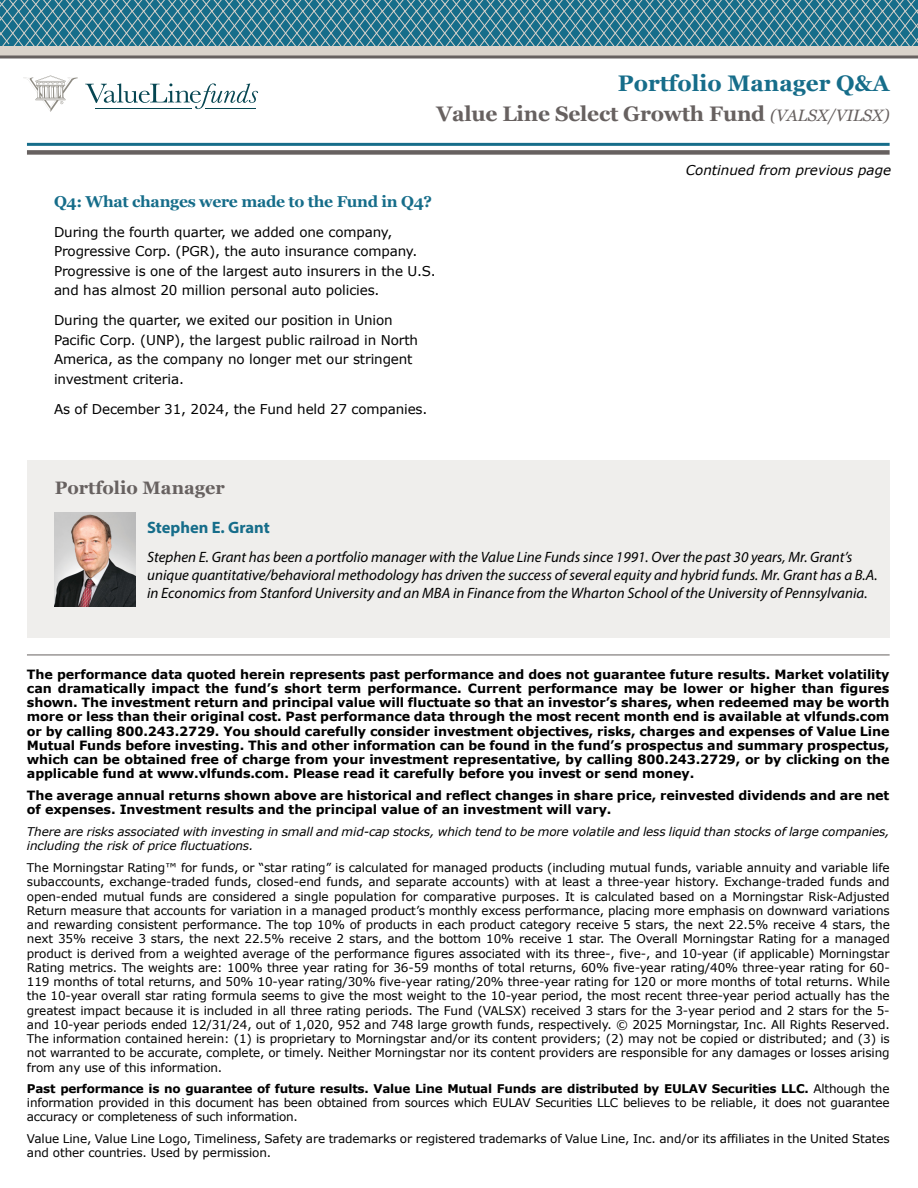
<style>
.page{position:relative;width:918px;height:1188px;background:#fff}
.page>*{position:absolute;margin:0;border:0;box-sizing:border-box;transform-origin:0 0}
.t1{font:700 22.5px "Georgia";color:#166d8a}
.t2{font:700 21px "Georgia";letter-spacing:-.01em;color:#676160}
.t3{font:700 18px "Georgia";color:#676160}
.t4{font:700 16.5px "Myriad Pro";color:#166d8a}
.t5{font:700 15.75px "Georgia";letter-spacing:-.02em;color:#166d8a}
.t6{font:italic 15px/18px "Myriad Pro";color:#000}
.t7{font:13.5px/19.5px "Verdana";letter-spacing:-.01em;color:#000}
.t8{font:italic 13.5px "Verdana";color:#000}
.t9{font:700 12.75px/14.2px "Verdana";letter-spacing:-.01em;color:#000;text-align:justify}
.t10{font:12px/14.2px "Verdana";letter-spacing:-.01em;color:#000;text-align:justify}
.t11{font:italic 12px/14.2px "Verdana";letter-spacing:-.01em;color:#000}
.s1{font-weight:400;font-style:italic;font-size:16.5px}
.s2{font-weight:700}
</style>
<div class="page">
<hr style="left:27px;top:655px;width:863px;height:1px;background:#676160">
<div style="left:27px;top:150px;width:863px;height:5px;background:#676160"></div>
<hr style="left:27px;top:143px;width:863px;height:3px;background:#166d8a">
<svg style="left:0;top:0;width:918px;height:46px"></svg>
<div style="left:0;top:46px;width:918px;height:10px;background:#dad3cb"></div>
<hr style="left:0;top:56px;width:918px;height:2px;background:#676160">
<svg style="left:23px;top:75px;width:55px;height:37px"></svg>
<svg style="left:85px;top:83px;width:173px;height:26px"></svg>
<hr style="left:95px;top:108px;width:97px;height:1px;background:#064652">
<hr style="left:205px;top:108px;width:50px;height:1px;background:#064652">
<div style="left:27px;top:460px;width:863px;height:178px;background:#efeeec"></div>
<img style="left:54px;top:513px;width:81px;height:94px">
<h1 class="t1" style="left:618px;top:66px;width:273px">Portfolio Manager Q&amp;A</h1>
<h2 class="t2" style="left:436px;top:98px;width:455px">Value Line Select Growth Fund <span class="s1">(VALSX/VILSX)</span></h2>
<h3 class="t5" style="left:54px;top:189px;width:380px">Q4: What changes were made to the Fund in Q4?</h3>
<p class="t7" style="left:54px;top:222px;width:383px">During the fourth quarter, we added one company, Progressive Corp. (PGR), the auto insurance company.<br>Progressive is one of the largest auto insurers in the U.S. and has almost 20 million personal auto policies.</p>
<p class="t7" style="left:54px;top:311px;width:366px">During the quarter, we exited our position in Union Pacific Corp. (UNP), the largest public railroad in North America, as the company no longer met our stringent investment criteria.</p>
<p class="t7" style="left:54px;top:399px;width:375px">As of December 31, 2024, the Fund held 27 companies.</p>
<p class="t8" style="left:686px;top:162px;width:207px">Continued from previous page</p>
<h3 class="t3" style="left:55px;top:474px;width:172px">Portfolio Manager</h3>
<h3 class="t4" style="left:147px;top:517px;width:124px">Stephen E. Grant</h3>
<p class="t6" style="left:147px;top:548px;width:732px">Stephen E. Grant has been a portfolio manager with the Value Line Funds since 1991. Over the past 30 years, Mr. Grant’s unique quantitative/behavioral methodology has driven the success of several equity and hybrid funds. Mr. Grant has a B.A. in Economics from Stanford University and an MBA in Finance from the Wharton School of the University of Pennsylvania.</p>
<p class="t9" style="left:27px;top:667px;width:864px">The performance data quoted herein represents past performance and does not guarantee future results. Market volatility can dramatically impact the fund’s short term performance. Current performance may be lower or higher than figures shown. The investment return and principal value will fluctuate so that an investor’s shares, when redeemed may be worth more or less than their original cost. Past performance data through the most recent month end is available at vlfunds.com or by calling 800.243.2729. You should carefully consider investment objectives, risks, charges and expenses of Value Line Mutual Funds before investing. This and other information can be found in the fund’s prospectus and summary prospectus, which can be obtained free of charge from your investment representative, by calling 800.243.2729, or by clicking on the applicable fund at www.vlfunds.com. Please read it carefully before you invest or send money.</p>
<p class="t9" style="left:27px;top:789px;width:864px">The average annual returns shown above are historical and reflect changes in share price, reinvested dividends and are net of expenses. Investment results and the principal value of an investment will vary.</p>
<p class="t11" style="left:27px;top:825px;width:864px">There are risks associated with investing in small and mid-cap stocks, which tend to be more volatile and less liquid than stocks of large companies, including the risk of price fluctuations.</p>
<p class="t10" style="left:27px;top:861px;width:864px">The Morningstar Rating™ for funds, or “star rating” is calculated for managed products (including mutual funds, variable annuity and variable life subaccounts, exchange-traded funds, closed-end funds, and separate accounts) with at least a three-year history. Exchange-traded funds and open-ended mutual funds are considered a single population for comparative purposes. It is calculated based on a Morningstar Risk-Adjusted Return measure that accounts for variation in a managed product’s monthly excess performance, placing more emphasis on downward variations and rewarding consistent performance. The top 10% of products in each product category receive 5 stars, the next 22.5% receive 4 stars, the next 35% receive 3 stars, the next 22.5% receive 2 stars, and the bottom 10% receive 1 star. The Overall Morningstar Rating for a managed product is derived from a weighted average of the performance figures associated with its three-, five-, and 10-year (if applicable) Morningstar Rating metrics. The weights are: 100% three year rating for 36-59 months of total returns, 60% five-year rating/40% three-year rating for 60- 119 months of total returns, and 50% 10-year rating/30% five-year rating/20% three-year rating for 120 or more months of total returns. While the 10-year overall star rating formula seems to give the most weight to the 10-year period, the most recent three-year period actually has the greatest impact because it is included in all three rating periods. The Fund (VALSX) received 3 stars for the 3-year period and 2 stars for the 5- and 10-year periods ended 12/31/24, out of 1,020, 952 and 748 large growth funds, respectively. ©️ 2025 Morningstar, Inc. All Rights Reserved.<br>The information contained herein: (1) is proprietary to Morningstar and/or its content providers; (2) may not be copied or distributed; and (3) is not warranted to be accurate, complete, or timely. Neither Morningstar nor its content providers are responsible for any damages or losses arising from any use of this information.</p>
<p class="t10" style="left:27px;top:1082px;width:864px;line-height:13.8px"><span class="s2">Past performance is no guarantee of future results. Value Line Mutual Funds are distributed by EULAV Securities LLC.</span> Although the information provided in this document has been obtained from sources which EULAV Securities LLC believes to be reliable, it does not guarantee accuracy or completeness of such information.</p>
<p class="t10" style="left:27px;top:1132px;width:864px">Value Line, Value Line Logo, Timeliness, Safety are trademarks or registered trademarks of Value Line, Inc. and/or its affiliates in the United States and other countries. Used by permission.</p>
</div>
